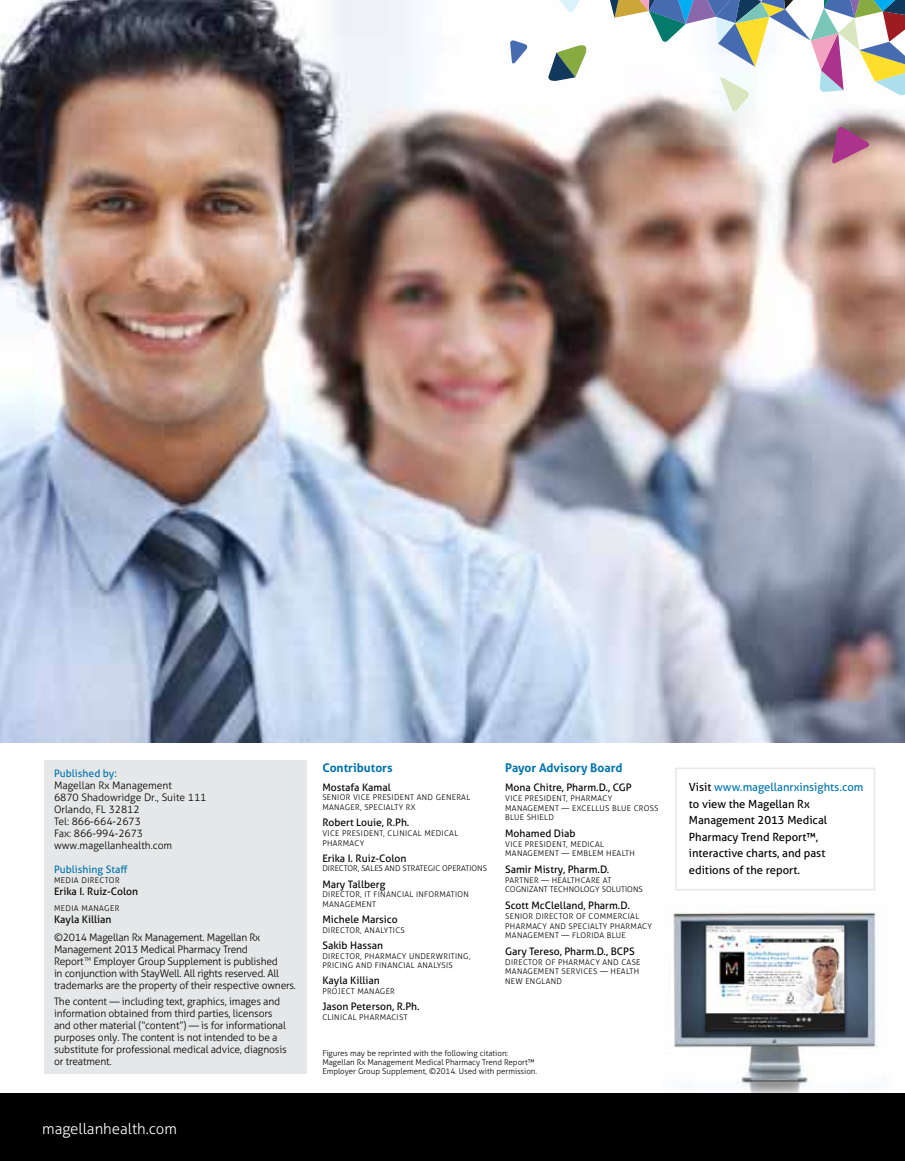
<style>
.page{position:relative;width:905px;height:1161px;background:#fff}
.page>*{position:absolute;margin:0;border:0;box-sizing:border-box;transform-origin:0 0}
.t1{font:300 15px "Aller";color:#fff}
.t2{font:700 12px "Aller";color:#0073ae}
.t3{font:11.25px/16.5px "Aller";color:#000}
.t4{font:300 10.35px/12px "Aller";letter-spacing:-.02em;color:#000}
.t5{font:10.35px "Aller";color:#000}
.t6{font:300 10.35px/12px "Aller";color:#000}
.t7{font:10.35px "Aller";color:#0073ae}
.t8{font:300 7.95px/9.8px "Aller";letter-spacing:.04em;color:#000}
.t9{font:300 7.95px/9px "Aller";color:#000}
.t10{font:300 7.95px/9.8px "Aller";letter-spacing:.01em;color:#000}
.s1{color:#0073ae}
</style>
<div class="page">
<img style="left:660px;top:890px;width:234px;height:204px">
<img style="left:700px;top:921px;width:149px;height:116px">
<img style="left:0;top:0;width:904px;height:742px">
<svg style="left:831px;top:126px;width:38px;height:38px"></svg>
<svg style="left:555px;top:0;width:32px;height:13px"></svg>
<svg style="left:510px;top:40px;width:18px;height:24px"></svg>
<svg style="left:610px;top:0;width:294px;height:112px"></svg>
<svg style="left:547px;top:43px;width:40px;height:39px"></svg>
<div style="left:44px;top:761px;width:262px;height:313px;background:#e6e7e8"></div>
<div style="left:675px;top:768px;width:200px;height:122px;border:2px solid #e6e7e8"></div>
<div style="left:0;top:1094px;width:904px;height:67px;background:#000"></div>
<h3 class="t7" style="left:54px;top:767px;width:64px">Published by:</h3>
<h3 class="t6" style="left:54px;top:780px;width:154px">Magellan Rx Management<br>6870 Shadowridge Dr., Suite 111<br>Orlando, FL 32812<br>Tel: 866-664-2673<br>Fax: 866-994-2673 www.magellanhealth.com</h3>
<h3 class="t7" style="left:54px;top:864px;width:75px">Publishing Staff</h3>
<p class="t8" style="left:54px;top:876px;width:65px">Media Director</p>
<h3 class="t5" style="left:54px;top:885px;width:86px">Erika I. Ruiz-Colon</h3>
<p class="t8" style="left:54px;top:903px;width:62px">Media Manager</p>
<h3 class="t5" style="left:54px;top:913px;width:59px">Kayla Killian</h3>
<p class="t4" style="left:54px;top:931px;width:243px">©2014 Magellan Rx Management. Magellan Rx Management 2013 Medical Pharmacy Trend<br>Report <sup>TM</sup> Employer Group Supplement is published<br>in conjunction with StayWell. All rights reserved. All trademarks are the property of their respective owners.</p>
<p class="t4" style="left:54px;top:996px;width:234px">The content — including text, graphics, images and information obtained from third parties, licensors and other material (“content”) — is for informational purposes only. The content is not intended to be a substitute for professional medical advice, diagnosis or treatment.</p>
<h1 class="t1" style="left:42px;top:1120px;width:136px">magellanhealth.com</h1>
<h2 class="t2" style="left:322px;top:760px;width:72px">Contributors</h2>
<h3 class="t5" style="left:322px;top:781px;width:70px">Mostafa Kamal</h3>
<p class="t8" style="left:322px;top:793px;width:61px">Senior Vice Pres</p>
<p class="t8" style="left:322px;top:793px;width:148px;text-indent:69px">ident and general manager, specialty rx</p>
<h3 class="t5" style="left:322px;top:816px;width:89px">Robert Louie, R.Ph.</h3>
<p class="t8" style="left:322px;top:828px;width:30px">Vice Pres</p>
<p class="t8" style="left:322px;top:828px;width:136px;text-indent:39px">ident, Clinical Medical<br>Pharmacy</p>
<h3 class="t5" style="left:322px;top:852px;width:86px">Erika I. Ruiz-Colon</h3>
<p class="t9" style="left:322px;top:864px;width:53px">D irector, Sales</p>
<p class="t9" style="left:385px;top:864px;width:63px">and Strategic Oper</p>
<p class="t8" style="left:461px;top:864px;width:26px">ations</p>
<h3 class="t5" style="left:322px;top:878px;width:65px">Mary Tallberg</h3>
<p class="t8" style="left:322px;top:890px;width:148px">Director, IT Financial I nformation<br>Manageme</p>
<p class="t8" style="left:366px;top:899px;width:11px">nt</p>
<h3 class="t5" style="left:322px;top:913px;width:77px">Michele Marsico</h3>
<p class="t8" style="left:322px;top:925px;width:83px">D irector, Analytics</p>
<h3 class="t5" style="left:322px;top:939px;width:62px">Sakib Hassan</h3>
<p class="t8" style="left:322px;top:951px;width:150px">D irector, pharmacy u nderwriting, pricing and financial analysis</p>
<h3 class="t5" style="left:322px;top:974px;width:59px">Kayla Killian</h3>
<p class="t8" style="left:322px;top:987px;width:69px">Project Manager</p>
<h3 class="t5" style="left:322px;top:1000px;width:99px">Jason Peterson, R.Ph.</h3>
<p class="t8" style="left:322px;top:1012px;width:87px">Clinical Pharmacist</p>
<h2 class="t2" style="left:505px;top:760px;width:119px">Payor Advisory Board</h2>
<h3 class="t5" style="left:505px;top:781px;width:128px">Mona Chitre, Pharm.D., CGP</h3>
<p class="t8" style="left:505px;top:793px;width:26px">Vice pres</p>
<p class="t8" style="left:505px;top:793px;width:155px;text-indent:39px">ident, pharmacy management — excellus blue cross blue shield</p>
<h3 class="t5" style="left:505px;top:827px;width:72px">Mohamed Diab</h3>
<p class="t8" style="left:505px;top:839px;width:26px">vice pres</p>
<p class="t8" style="left:505px;top:839px;width:131px;text-indent:39px">ident, medical management — emblem health</p>
<h3 class="t5" style="left:505px;top:863px;width:106px">Samir Mistry, Pharm.D.</h3>
<p class="t10" style="left:505px;top:875px;width:138px">Partner — H ealthcare at<br>Cognizant Technology Solutions</p>
<h3 class="t5" style="left:505px;top:899px;width:126px">Scott McClelland, Pharm.D.</h3>
<p class="t8" style="left:505px;top:911px;width:101px">senior director of commer</p>
<p class="t8" style="left:505px;top:911px;width:148px;text-indent:117px">cial<br>Pharmacy and specialty pharmacy management — florida blue</p>
<h3 class="t5" style="left:505px;top:945px;width:131px">Gary Tereso, Pharm.D., BCPS</h3>
<p class="t8" style="left:505px;top:957px;width:135px">D irector of Pharmacy and case management services — H ealth<br>New England</p>
<p class="t9" style="left:322px;top:1049px;width:216px">Figures may be reprinted with the following citation:<br>Magellan Rx Management Medical Pharmacy Trend Report™<br>Employer Group Supplement, ©2014. Used with permission.</p>
<h3 class="t3" style="left:688px;top:779px;width:176px">Visit <span class="s1">www.magellanrxinsights.com </span>to view the Magellan Rx<br>Management 2013 Medical<br>Pharmacy Trend Report™, interactive charts, and past editions of the report.</h3>
</div>
